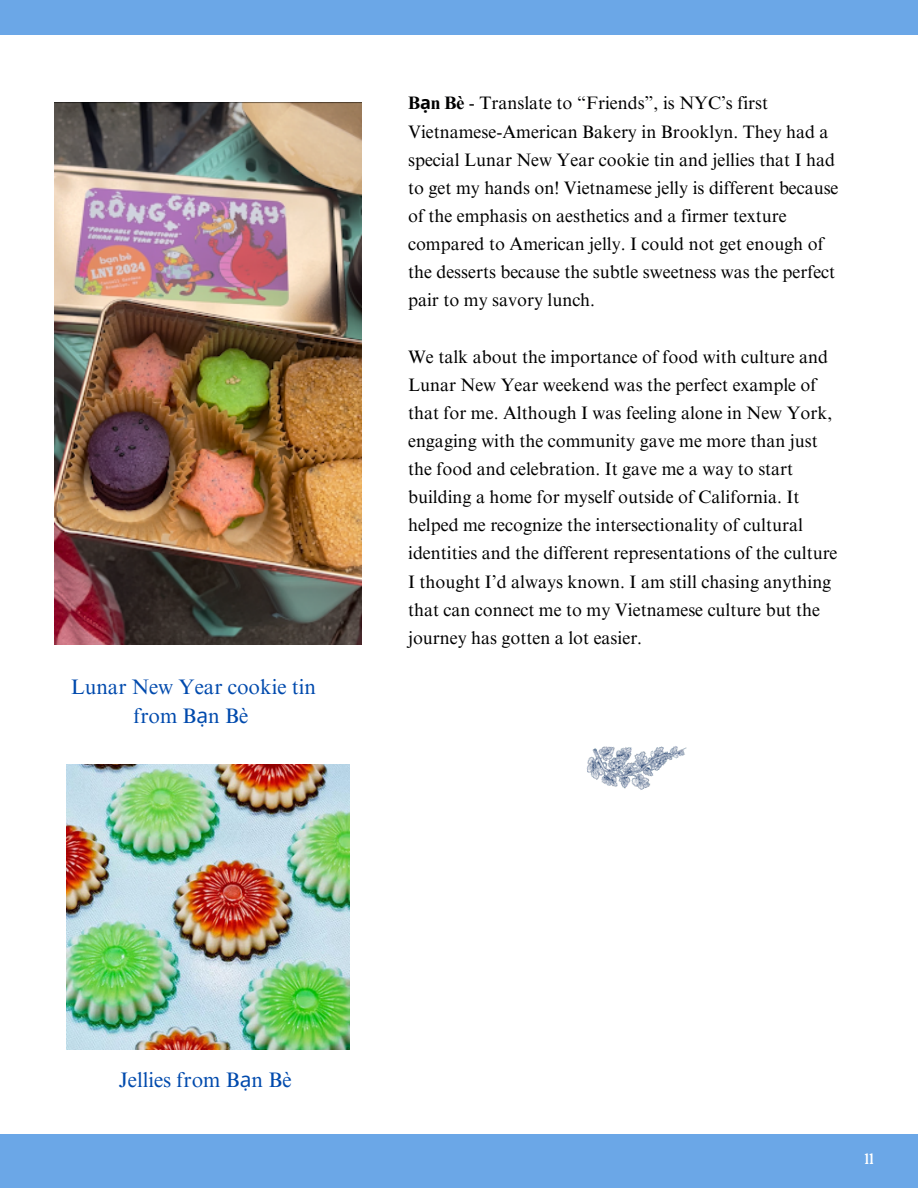
<style>
.page{position:relative;width:918px;height:1188px;background:#fff}
.page>*{position:absolute;margin:0;border:0;box-sizing:border-box;transform-origin:0 0}
.t1{font:21px/29.2px "Times NRMT Pro";color:#004aad;text-align:center}
.t2{font:18px/28.2px "Times NRMT Pro";color:#000001}
.t3{font:15px "Roca Two";color:#fff}
.s1{font-family:"Noto Sans"}
.s2{font-weight:700}
.s3{font-family:"Noto Sans";font-weight:700}
</style>
<div class="page">
<div style="left:0;top:1134px;width:918px;height:54px;background:#6ba7e7"></div>
<div style="left:0;top:0;width:918px;height:35px;background:#6ba7e7"></div>
<img style="left:54px;top:103px;width:307px;height:542px">
<img style="left:67px;top:765px;width:282px;height:284px">
<img style="left:586px;top:746px;width:101px;height:44px">
<p class="t1" style="left:71px;top:675px;width:247px">Lunar New Year cookie tin from B<span class="s1">ạ</span>n Bè</p>
<p class="t2" style="left:408px;top:91px;width:432px"><span class="s2">B</span><span class="s3">ạ</span><span class="s2">n Bè</span> - Translate to “Friends”, is NYC’s first Vietnamese-American Bakery in Brooklyn. They had a special Lunar New Year cookie tin and jellies that I had to get my hands on! Vietnamese jelly is different because of the emphasis on aesthetics and a firmer texture compared to American jelly. I could not get enough of the desserts because the subtle sweetness was the perfect pair to my savory lunch.</p>
<p class="t2" style="left:408px;top:345px;width:431px">We talk about the importance of food with culture and Lunar New Year weekend was the perfect example of that for me. Although I was feeling alone in New York, engaging with the community gave me more than just the food and celebration. It gave me a way to start building a home for myself outside of California. It helped me recognize the intersectionality of cultural identities and the different representations of the culture I thought I’d always known. I am still chasing anything that can connect me to my Vietnamese culture but the journey has gotten a lot easier.</p>
<p class="t1" style="left:119px;top:1068px;width:169px">Jellies from B<span class="s1">ạ</span> n Bè</p>
<p class="t3" style="left:864px;top:1150px;width:12px">11</p>
</div>
